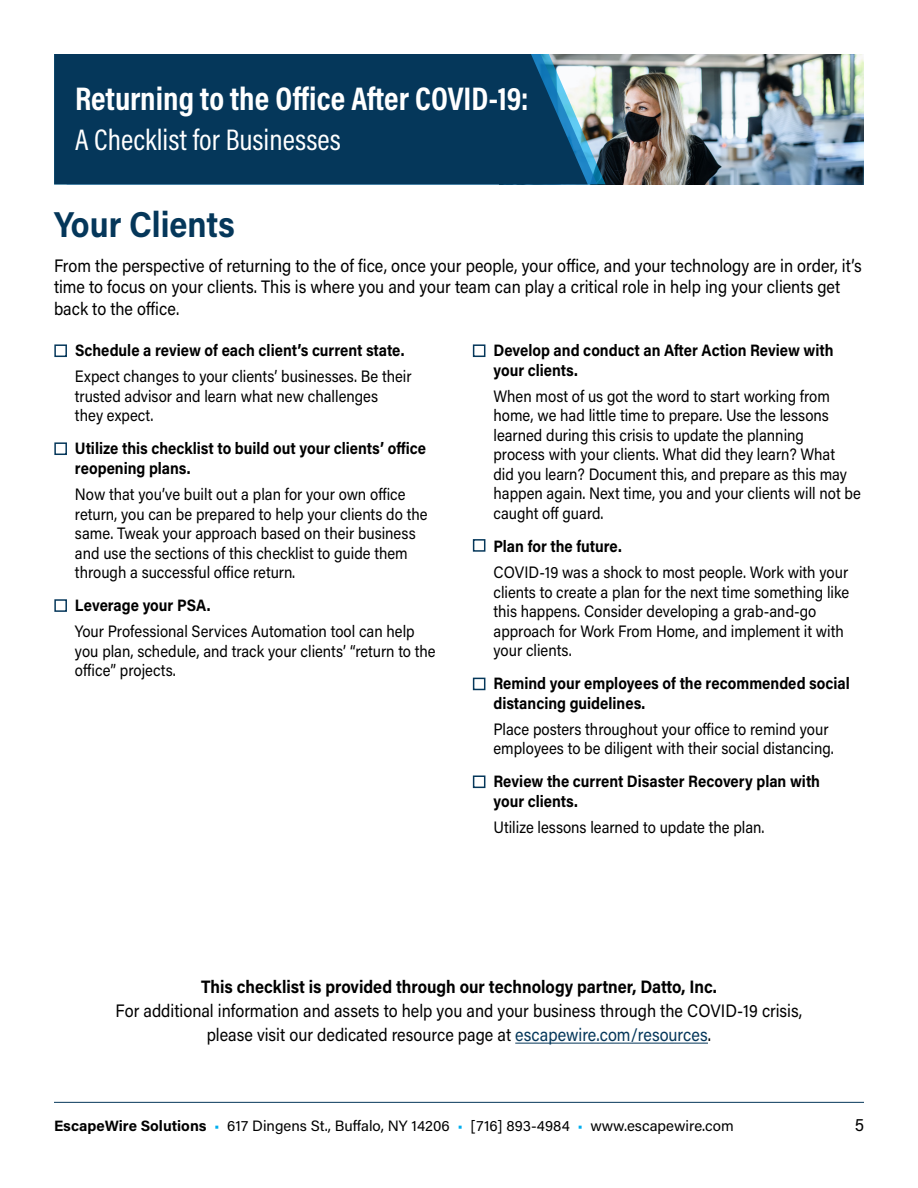
<style>
.page{position:relative;width:918px;height:1188px;background:#fff}
.page>*{position:absolute;margin:0;border:0;box-sizing:border-box;transform-origin:0 0}
.t1{font:700 36px "Acumin Pro";color:#05375a;scale:.9 1}
.t2{font:700 33px "Acumin Pro Cond";color:#fff}
.t3{font:30px "Acumin Pro Cond";color:#fff}
.FAQS_question{font:18px/21.6px "Acumin Pro";color:#000;scale:.9 1}
.FAQS_question-2{font:18px "Acumin Pro";color:#000;scale:.95 1}
.FAQS_question-3{font:16.5px/19.5px "Acumin Pro";color:#000;scale:.9 1}
.FAQS_question-4{font:700 16.5px/19.5px "Acumin Pro";color:#000;scale:.9 1}
.t4{font:15px "Acumin Pro";color:#000}
.s1{font-weight:700}
.s2{color:#05375a}
.s3{color:#00aeef}
</style>
<div class="page">
<div style="left:54px;top:344px;width:13px;height:13px;border:2px solid #05375a"></div>
<div style="left:473px;top:344px;width:12px;height:13px;border:2px solid #05375a"></div>
<div style="left:54px;top:442px;width:13px;height:13px;border:2px solid #05375a"></div>
<div style="left:473px;top:539px;width:12px;height:13px;border:2px solid #05375a"></div>
<div style="left:54px;top:599px;width:13px;height:13px;border:2px solid #05375a"></div>
<div style="left:473px;top:678px;width:12px;height:12px;border:2px solid #05375a"></div>
<div style="left:473px;top:776px;width:12px;height:12px;border:2px solid #05375a"></div>
<hr style="left:515px;top:1043px;width:193px;height:1px;background:#05375a">
<img style="left:606px;top:54px;width:258px;height:130px">
<div style="left:54px;top:54px;width:534px;height:130px;background:#05375a"></div>
<hr style="left:54px;top:1102px;width:810px;height:1px;background:#05375a">
<p class="t2" style="left:75px;top:77px;width:455px">Returning to the Office After COVID-19:</p>
<p class="t3" style="left:75px;top:120px;width:267px">A Checklist for Businesses</p>
<p class="t1" style="left:54px;top:199px;width:202px">Your Clients</p>
<p class="FAQS_question" style="left:54px;top:254px;width:899px">From the perspective of returning to the of fice, once your people, your office, and your technology are in order, it’s time to focus on your clients. This is where you and your team can play a critical role in help ing your clients get back to the office.</p>
<p class="FAQS_question-4" style="left:75px;top:340px;width:368px">Schedule a review of each client’s current state.</p>
<p class="FAQS_question-3" style="left:75px;top:366px;width:376px">Expect changes to your clients’ businesses. Be their trusted advisor and learn what new challenges<br>they expect.</p>
<p class="FAQS_question-4" style="left:75px;top:438px;width:392px">Utilize this checklist to build out your clients’ office reopening plans.</p>
<p class="FAQS_question-3" style="left:75px;top:484px;width:393px">Now that you’ve built out a plan for your own office return, you can be prepared to help your clients do the same. Tweak your approach based on their business and use the sections of this checklist to guide them through a successful office return.</p>
<p class="FAQS_question-4" style="left:75px;top:595px;width:152px">Leverage your PSA.</p>
<p class="FAQS_question-3" style="left:75px;top:621px;width:402px">Your Professional Services Automation tool can help you plan, schedule, and track your clients’ “return to the office” projects.</p>
<p class="FAQS_question-4" style="left:493px;top:340px;width:380px">Develop and conduct an After Action Review with your clients.</p>
<p class="FAQS_question-3" style="left:493px;top:386px;width:410px">When most of us got the word to start working from home, we had little time to prepare. Use the lessons learned during this crisis to update the planning<br>process with your clients. What did they learn? What<br>did you learn? Document this, and prepare as this may happen again. Next time, you and your clients will not be caught off guard.</p>
<p class="FAQS_question-4" style="left:493px;top:536px;width:144px">Plan for the future.</p>
<p class="FAQS_question-3" style="left:493px;top:562px;width:397px">COVID-19 was a shock to most people. Work with your clients to create a plan for the next time something like this happens. Consider developing a grab-and-go approach for Work From Home, and implement it with your clients.</p>
<p class="FAQS_question-4" style="left:493px;top:673px;width:398px">Remind your employees of the recommended social distancing guidelines.</p>
<p class="FAQS_question-3" style="left:493px;top:719px;width:380px">Place posters throughout your office to remind your employees to be diligent with their social distancing.</p>
<p class="FAQS_question-4" style="left:493px;top:771px;width:364px">Review the current Disaster Recovery plan with your clients.</p>
<p class="FAQS_question-3" style="left:493px;top:817px;width:303px">Utilize lessons learned to update the plan.</p>
<p class="FAQS_question" style="left:116px;top:974px;width:764px;line-height:24px;text-align:center"><span class="s1">This checklist is provided through our technology partner, Datto, Inc.<br></span>For additional information and assets to help you and your business through the COVID-19 crisis, please visit our dedicated resource page at <span class="s2">escapewire.com/resources</span>.</p>
<p class="t4" style="left:54px;top:1116px;width:681px"><span class="s1">EscapeWire Solutions</span> <span class="s3">•</span> 617 Dingens St., Buffalo, NY 14206 <span class="s3">•</span> [716] 893-4984 <span class="s3">•</span> www.escapewire.com</p>
<p class="FAQS_question-2" style="left:855px;top:1112px;width:11px">5</p>
</div>
